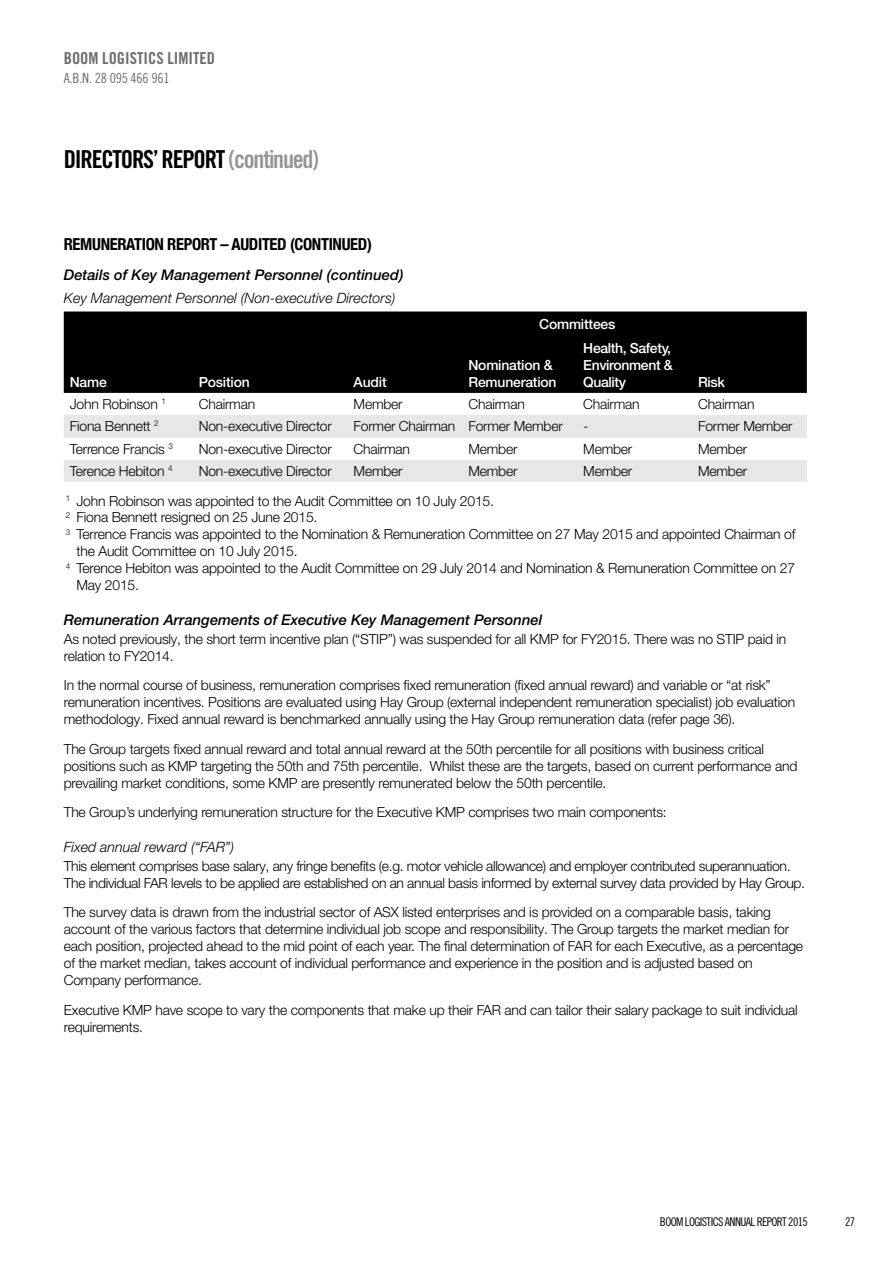
<style>
.page{position:relative;width:893px;height:1263px;background:#fff}
.page>*{position:absolute;margin:0;border:0;box-sizing:border-box;transform-origin:0 0}
.t1{font:24.75px "Trade Gothic Bold Cond Twenty";letter-spacing:-.05em;color:#000}
.t2{font:700 condensed 16.5px "Helvetica Neue";letter-spacing:-.02em;color:#000}
.t3{font:16.5px "Trade Gothic Bold Cond Twenty";color:#6d6e71}
.t4{font:italic 500 14.7px "Helvetica Neue";color:#000}
.t5{font:italic 300 14.25px "Helvetica Neue";color:#000}
.t6{font:300 13.95px/17px "Helvetica Neue LT Pro";letter-spacing:-.015em;color:#000}
.t7{font:500 13.95px/17px "Helvetica Neue LT Pro";letter-spacing:-.015em;color:#fff}
.t8{font:13.95px "Trade Gothic Cond Eighteen";letter-spacing:-.015em;color:#6d6e71}
.t9{font:12px "Trade Gothic Cond Eighteen";letter-spacing:-.05em;color:#000}
.s1{color:#939598}
</style>
<div class="page">
<div style="left:64px;top:311px;width:743px;height:82px;background:#000"></div>
<svg style="left:64px;top:415px;width:743px;height:67px;fill:#e6e7e8"></svg>
<p class="t3" style="left:64px;top:48px;width:153px">BOOM LOGISTICS LIMITED</p>
<p class="t8" style="left:64px;top:69px;width:107px">A.B.N. 28 095 466 961</p>
<h1 class="t1" style="left:64px;top:144px;width:257px">DIRECTORS’ REPORT <span class="s1">(CONTINUED)</span></h1>
<p class="t2" style="left:64px;top:234px;width:310px">REMUNERATION REPORT – AUDITED (CONTINUED)</p>
<p class="t4" style="left:64px;top:266px;width:341px">Details of Key Management Personnel (continued)</p>
<p class="t5" style="left:64px;top:290px;width:333px">Key Management Personnel (Non-executive Directors)</p>
<p class="t7" style="left:70px;top:373px;width:39px">Name</p>
<p class="t7" style="left:199px;top:373px;width:53px">Position</p>
<p class="t7" style="left:354px;top:373px;width:35px">Audit</p>
<p class="t7" style="left:539px;top:316px;width:78px">Committees</p>
<p class="t7" style="left:468px;top:356px;width:90px">Nomination &amp;<br>Remuneration</p>
<p class="t7" style="left:583px;top:339px;width:91px">Health, Safety,<br>Environment &amp;<br>Quality</p>
<p class="t7" style="left:698px;top:373px;width:28px">Risk</p>
<p class="t6" style="left:70px;top:395px;width:98px">John Robinson <sup>1</sup></p>
<p class="t6" style="left:199px;top:395px;width:58px">Chairman</p>
<p class="t6" style="left:354px;top:395px;width:51px">Member</p>
<p class="t6" style="left:468px;top:395px;width:58px">Chairman</p>
<p class="t6" style="left:583px;top:395px;width:58px">Chairman</p>
<p class="t6" style="left:698px;top:395px;width:58px">Chairman</p>
<p class="t6" style="left:70px;top:417px;width:90px">Fiona Bennett <sup>2</sup></p>
<p class="t6" style="left:199px;top:417px;width:135px">Non-executive Director</p>
<p class="t6" style="left:354px;top:417px;width:211px">Former Chairman Former Member</p>
<p class="t6" style="left:583px;top:417px;width:7px">-</p>
<p class="t6" style="left:698px;top:417px;width:96px">Former Member</p>
<p class="t6" style="left:70px;top:440px;width:105px">Terrence Francis <sup>3</sup></p>
<p class="t6" style="left:199px;top:440px;width:135px">Non-executive Director</p>
<p class="t6" style="left:354px;top:440px;width:58px">Chairman</p>
<p class="t6" style="left:468px;top:440px;width:51px">Member</p>
<p class="t6" style="left:583px;top:440px;width:51px">Member</p>
<p class="t6" style="left:698px;top:440px;width:51px">Member</p>
<p class="t6" style="left:70px;top:462px;width:104px">Terence Hebiton <sup>4</sup></p>
<p class="t6" style="left:199px;top:462px;width:135px">Non-executive Director</p>
<p class="t6" style="left:354px;top:462px;width:51px">Member</p>
<p class="t6" style="left:468px;top:462px;width:51px">Member</p>
<p class="t6" style="left:583px;top:462px;width:51px">Member</p>
<p class="t6" style="left:698px;top:462px;width:51px">Member</p>
<p class="t6" style="left:66px;top:492px;width:430px"><sup>1</sup> John Robinson was appointed to the Audit Committee on 10 July 2015.</p>
<p class="t6" style="left:66px;top:509px;width:253px"><sup>2</sup> Fiona Bennett resigned on 25 June 2015.</p>
<p class="t6" style="left:66px;top:526px;width:731px"><sup>3</sup> Terrence Francis was appointed to the Nomination &amp; Remuneration Committee on 27 May 2015 and appointed Chairman of</p>
<p class="t6" style="left:77px;top:543px;width:223px">the Audit Committee on 10 July 2015.</p>
<p class="t6" style="left:66px;top:560px;width:731px"><sup>4</sup> Terence Hebiton was appointed to the Audit Committee on 29 July 2014 and Nomination &amp; Remuneration Committee on 27</p>
<p class="t6" style="left:77px;top:576px;width:64px">May 2015.</p>
<p class="t4" style="left:64px;top:611px;width:480px">Remuneration Arrangements of Executive Key Management Personnel</p>
<p class="t6" style="left:64px;top:630px;width:724px">As noted previously, the short term incentive plan (“STIP”) was suspended for all KMP for FY2015. There was no STIP paid in relation to FY2014.</p>
<p class="t6" style="left:64px;top:676px;width:733px">In the normal course of business, remuneration comprises fixed remuneration (fixed annual reward) and variable or “at risk” remuneration incentives. Positions are evaluated using Hay Group (external independent remuneration specialist) job evaluation methodology. Fixed annual reward is benchmarked annually using the Hay Group remuneration data (refer page 36).</p>
<p class="t6" style="left:64px;top:740px;width:735px">The Group targets fixed annual reward and total annual reward at the 50th percentile for all positions with business critical positions such as KMP targeting the 50th and 75th percentile. Whilst these are the targets, based on current performance and prevailing market conditions, some KMP are presently remunerated below the 50th percentile.</p>
<p class="t6" style="left:64px;top:804px;width:604px">The Group’s underlying remuneration structure for the Executive KMP comprises two main components:</p>
<p class="t5" style="left:64px;top:838px;width:172px">Fixed annual reward (“FAR”)</p>
<p class="t6" style="left:64px;top:857px;width:743px">This element comprises base salary, any fringe benefits (e.g. motor vehicle allowance) and employer contributed superannuation.<br>The individual FAR levels to be applied are established on an annual basis informed by external survey data provided by Hay Group.</p>
<p class="t6" style="left:64px;top:904px;width:741px">The survey data is drawn from the industrial sector of ASX listed enterprises and is provided on a comparable basis, taking account of the various factors that determine individual job scope and responsibility. The Group targets the market median for each position, projected ahead to the mid point of each year. The final determination of FAR for each Executive, as a percentage of the market median, takes account of individual performance and experience in the position and is adjusted based on Company performance.</p>
<p class="t6" style="left:64px;top:1001px;width:736px">Executive KMP have scope to vary the components that make up their FAR and can tailor their salary package to suit individual requirements.</p>
<p class="t9" style="left:660px;top:1214px;width:149px">BOOM LOGISTICS ANNUAL REPORT 2015</p>
<p class="t9" style="left:845px;top:1214px;width:12px">27</p>
</div>
